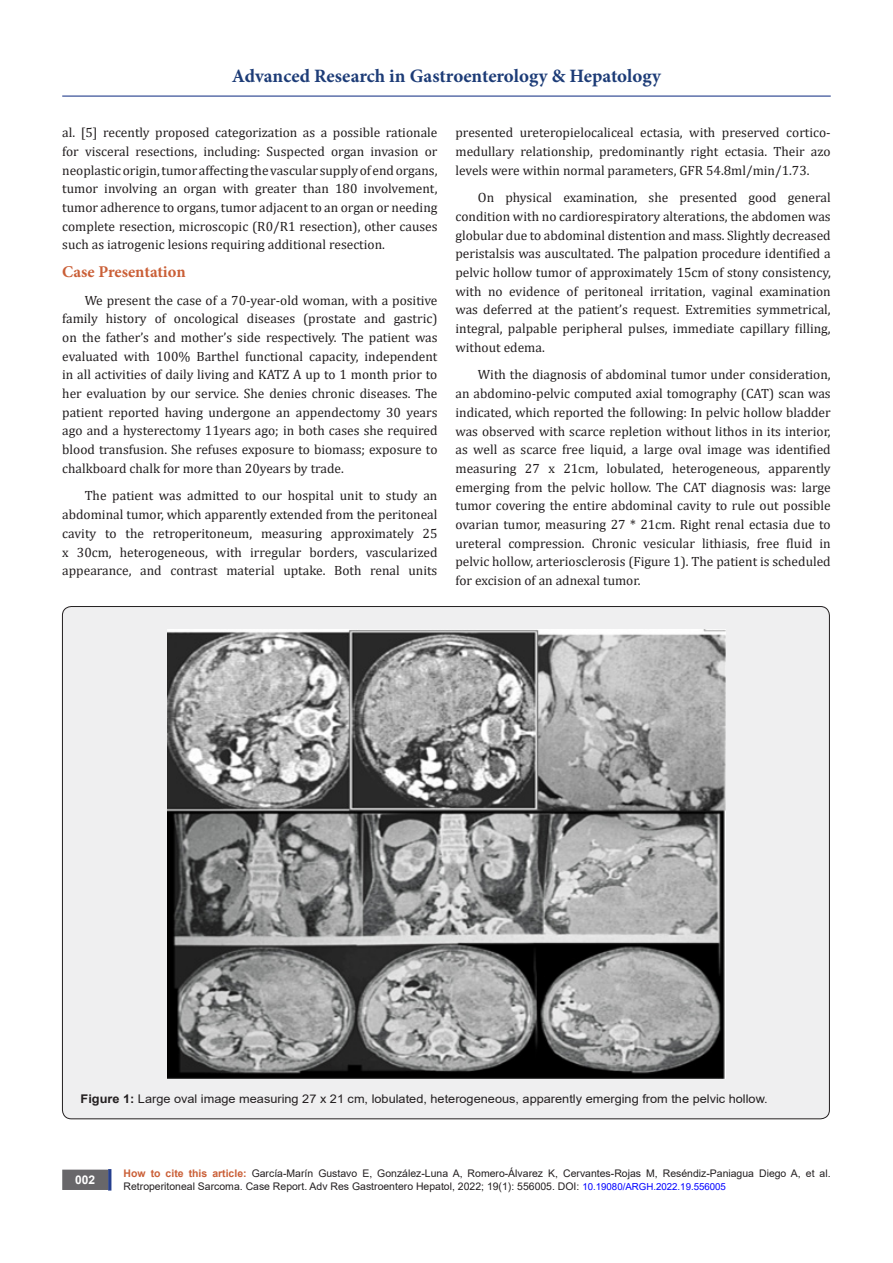
<style>
.page{position:relative;width:893px;height:1263px;background:#fff}
.page>*{position:absolute;margin:0;border:0;box-sizing:border-box;transform-origin:0 0}
.t1{font:700 18.9px "Minion Pro";color:#1d3c77}
.t2{font:700 16.5px "Minion Pro";color:#ca5f37}
.t3{font:13.5px/18.8px "Cambria";color:#231f20;text-align:justify}
.t4{font:12px "Arial";color:#231f20;scale:1.07 1}
.t5{font:700 12px "Arial";color:#fff}
.t6{font:10.5px/12.6px "Arial";color:#231f20}
.s1{font-weight:700}
.s2{font-weight:700;color:#ca5f37}
.s3{font-size:9.75px;color:#00f}
</style>
<div class="page">
<div style="left:108px;top:1169px;width:3px;height:21px;background:#253f8e;border:2px solid #253f8e"></div>
<hr style="left:62px;top:96px;width:769px;height:1px;background:#253f8e">
<div style="left:63px;top:1170px;width:44px;height:19px;background:#68676a"></div>
<div style="left:62px;top:1169px;width:46px;height:21px;border:2px solid #68676a"></div>
<div style="left:62px;top:606px;width:767px;height:513px;background:#efeff0;border-radius:9px"></div>
<img style="left:168px;top:629px;width:557px;height:449px">
<h1 class="t1" style="left:232px;top:63px;width:430px">Advanced Research in Gastroenterology &amp; Hepatology</h1>
<p class="t3" style="left:62px;top:123px;width:377px">al. [5] recently proposed categorization as a possible rationale for visceral resections, including: Suspected organ invasion or neoplastic origin, tumor affecting the vascular supply of end organs, tumor involving an organ with greater than 180 involvement, tumor adherence to organs, tumor adjacent to an organ or needing complete resection, microscopic (R0/R1 resection), other causes such as iatrogenic lesions requiring additional resection.</p>
<p class="t2" style="left:62px;top:260px;width:125px">Case Presentation</p>
<p class="t3" style="left:62px;top:291px;width:377px;text-indent:22px">We present the case of a 70-year-old woman, with a positive family history of oncological diseases (prostate and gastric) on the father’s and mother’s side respectively. The patient was evaluated with 100% Barthel functional capacity, independent in all activities of daily living and KATZ A up to 1 month prior to her evaluation by our service. She denies chronic diseases. The patient reported having undergone an appendectomy 30 years ago and a hysterectomy 11years ago; in both cases she required blood transfusion. She refuses exposure to biomass; exposure to chalkboard chalk for more than 20years by trade.</p>
<p class="t3" style="left:62px;top:486px;width:377px;text-indent:22px">The patient was admitted to our hospital unit to study an abdominal tumor, which apparently extended from the peritoneal cavity to the retroperitoneum, measuring approximately 25 x 30cm, heterogeneous, with irregular borders, vascularized appearance, and contrast material uptake. Both renal units</p>
<p class="t3" style="left:455px;top:123px;width:377px">presented ureteropielocaliceal ectasia, with preserved cortico&shy;medullary relationship, predominantly right ectasia. Their azo levels were within normal parameters, GFR 54.8ml/min/1.73.</p>
<p class="t3" style="left:455px;top:188px;width:377px;text-indent:22px">On physical examination, she presented good general condition with no cardiorespiratory alterations, the abdomen was globular due to abdominal distention and mass. Slightly decreased peristalsis was auscultated. The palpation procedure identified a pelvic hollow tumor of approximately 15cm of stony consistency, with no evidence of peritoneal irritation, vaginal examination was deferred at the patient’s request. Extremities symmetrical, integral, palpable peripheral pulses, immediate capillary filling, without edema.</p>
<p class="t3" style="left:455px;top:365px;width:377px;text-indent:22px">With the diagnosis of abdominal tumor under consideration, an abdomino-pelvic computed axial tomography (CAT) scan was indicated, which reported the following: In pelvic hollow bladder was observed with scarce repletion without lithos in its interior, as well as scarce free liquid, a large oval image was identified measuring 27 x 21cm, lobulated, heterogeneous, apparently emerging from the pelvic hollow. The CAT diagnosis was: large tumor covering the entire abdominal cavity to rule out possible ovarian tumor, measuring 27 * 21cm. Right renal ectasia due to ureteral compression. Chronic vesicular lithiasis, free fluid in pelvic hollow, arteriosclerosis (Figure 1). The patient is scheduled for excision of an adnexal tumor.</p>
<p class="t4" style="left:81px;top:1091px;width:644px"><span class="s1">Figure 1:</span> Large oval image measuring 27 x 21 cm, lobulated, heterogeneous, apparently emerging from the pelvic hollow.</p>
<p class="t5" style="left:75px;top:1171px;width:22px">002</p>
<p class="t6" style="left:124px;top:1167px;width:709px"><span class="s2">How to cite this article:</span> García-Marín Gustavo E, González-Luna A, Romero-Álvarez K, Cervantes-Rojas M, Reséndiz-Paniagua Diego A, et al.<br>Retroperitoneal Sarcoma. Case Report. Adv Res Gastroentero Hepatol, 2022; 19(1): 556005. DOI: <span class="s3">10.19080/ARGH.2022.19.556005</span></p>
</div>
